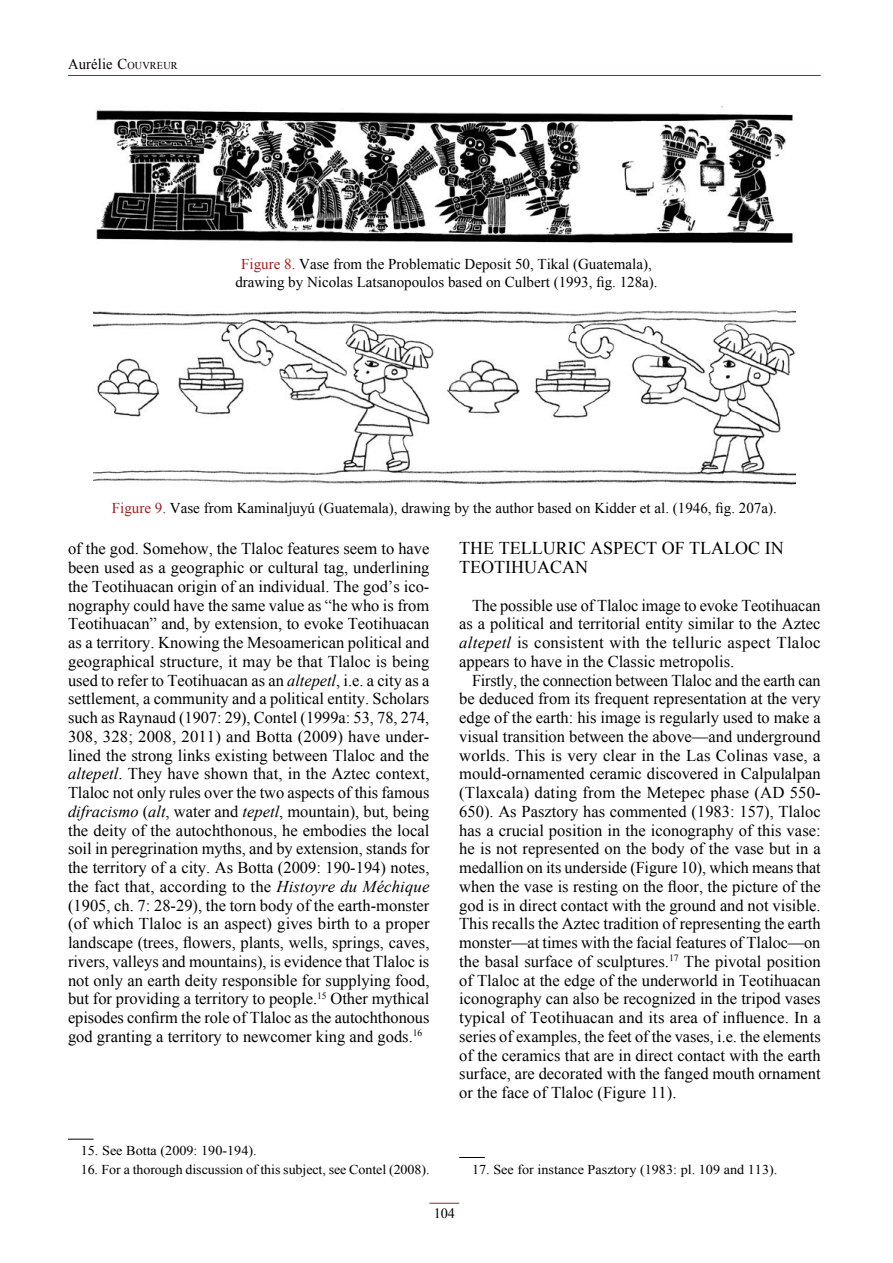
<style>
.page{position:relative;width:893px;height:1263px;background:#fff}
.page>*{position:absolute;margin:0;border:0;box-sizing:border-box;transform-origin:0 0}
.t1{font:18px "Times New Roman";color:#000}
.t2{font:16.5px/18.8px "Times New Roman";color:#000;text-align:justify}
.t3{font:15px/18px "Times New Roman";color:#000;text-align:center}
.t4{font:14.25px "Times New Roman";color:#000}
.t5{font:13.5px "Times New Roman";color:#000;scale:1.05 1}
.t6{font:13.5px "Times New Roman";color:#000;scale:1.04 1}
.s1{font-style:inherit}
.s2{font-size:10.5px}
.s3{color:#9c1f1f}
.s4{font-style:italic}
</style>
<div class="page">
<hr style="left:68px;top:75px;width:753px;height:1px;background:#9c1f1f">
<hr style="left:429px;top:1203px;width:30px;height:1px;background:#9c1f1f">
<svg style="left:68px;top:1139px;width:26px;height:1px"></svg>
<svg style="left:459px;top:1157px;width:26px;height:1px"></svg>
<img style="left:96px;top:106px;width:697px;height:137px">
<img style="left:94px;top:310px;width:701px;height:175px">
<p class="t3" style="left:68px;top:55px;width:111px">Aurélie <span class="s1">C</span><span class="s2">OUVREUR</span></p>
<p class="t3" style="left:235px;top:254px;width:424px"><span class="s3">Figure 8.</span> Vase from the Problematic Deposit 50, Tikal (Guatemala), drawing by Nicolas Latsanopoulos based on Culbert (1993, fig. 128a).</p>
<p class="t3" style="left:112px;top:499px;width:666px"><span class="s3">Figure 9.</span> Vase from Kaminaljuyú (Guatemala), drawing by the author based on Kidder et al. (1946, fig. 207a).</p>
<p class="t2" style="left:68px;top:539px;width:363px">of the god. Somehow, the Tlaloc features seem to have been used as a geographic or cultural tag, underlining the Teotihuacan origin of an individual. The god’s ico&shy;nography could have the same value as “he who is from Teotihuacan” and, by extension, to evoke Teotihuacan as a territory. Knowing the Mesoamerican political and geographical structure, it may be that Tlaloc is being used to refer to Teotihuacan as an <span class="s4">altepetl</span>, i.e. a city as a settlement, a community and a political entity. Scholars such as Raynaud (1907: 29), Contel (1999a: 53, 78, 274, 308, 328; 2008, 2011) and Botta (2009) have under&shy;lined the strong links existing between Tlaloc and the <span class="s4">altepetl</span>. They have shown that, in the Aztec context, Tlaloc not only rules over the two aspects of this famous <span class="s4">difracismo</span> (<span class="s4">alt</span>, water and <span class="s4">tepetl</span>, mountain), but, being the deity of the autochthonous, he embodies the local soil in peregrination myths, and by extension, stands for the territory of a city. As Botta (2009: 190-194) notes, the fact that, according to the <span class="s4">Histoyre du Méchique </span>(1905, ch. 7: 28-29), the torn body of the earth-monster (of which Tlaloc is an aspect) gives birth to a proper landscape (trees, flowers, plants, wells, springs, caves, rivers, valleys and mountains), is evidence that Tlaloc is not only an earth deity responsible for supplying food, but for providing a territory to people.<sup>15</sup> Other mythical episodes confirm the role of Tlaloc as the autochthonous god granting a territory to newcomer king and gods.<sup>16</sup></p>
<p class="t5" style="left:81px;top:1142px;width:169px">15. See Botta (2009: 190-194).</p>
<p class="t6" style="left:81px;top:1160px;width:337px">16. For a thorough discussion of this subject, see Contel (2008).</p>
<p class="t1" style="left:459px;top:536px;width:52px">The telluric</p>
<p class="t1" style="left:590px;top:536px;width:13px">aspect</p>
<p class="t1" style="left:662px;top:536px;width:52px">of Tlaloc</p>
<p class="t1" style="left:765px;top:536px;width:11px">in</p>
<p class="t1" style="left:459px;top:555px;width:24px">Teotihuacan</p>
<p class="t2" style="left:459px;top:595px;width:363px;text-indent:13px">The possible use of Tlaloc image to evoke Teotihuacan as a political and territorial entity similar to the Aztec <span class="s4">altepetl</span> is consistent with the telluric aspect Tlaloc appears to have in the Classic metropolis.</p>
<p class="t2" style="left:459px;top:670px;width:363px;text-indent:13px">Firstly, the connection between Tlaloc and the earth can be deduced from its frequent representation at the very edge of the earth: his image is regularly used to make a visual transition between the above—and underground worlds. This is very clear in the Las Colinas vase, a mould-ornamented ceramic discovered in Calpulalpan (Tlaxcala) dating from the Metepec phase (AD 550- 650). As Pasztory has commented (1983: 157), Tlaloc has a crucial position in the iconography of this vase: he is not represented on the body of the vase but in a medallion on its underside (Figure 10), which means that when the vase is resting on the floor, the picture of the god is in direct contact with the ground and not visible.<br>This recalls the Aztec tradition of representing the earth monster—at times with the facial features of Tlaloc—on the basal surface of sculptures.<sup>17</sup> The pivotal position of Tlaloc at the edge of the underworld in Teotihuacan iconography can also be recognized in the tripod vases typical of Teotihuacan and its area of influence. In a series of examples, the feet of the vases, i.e. the elements of the ceramics that are in direct contact with the earth surface, are decorated with the fanged mouth ornament or the face of Tlaloc (Figure 11).</p>
<p class="t5" style="left:472px;top:1160px;width:292px">17. See for instance Pasztory (1983: pl. 109 and 113).</p>
<p class="t4" style="left:434px;top:1204px;width:23px">104</p>
</div>
